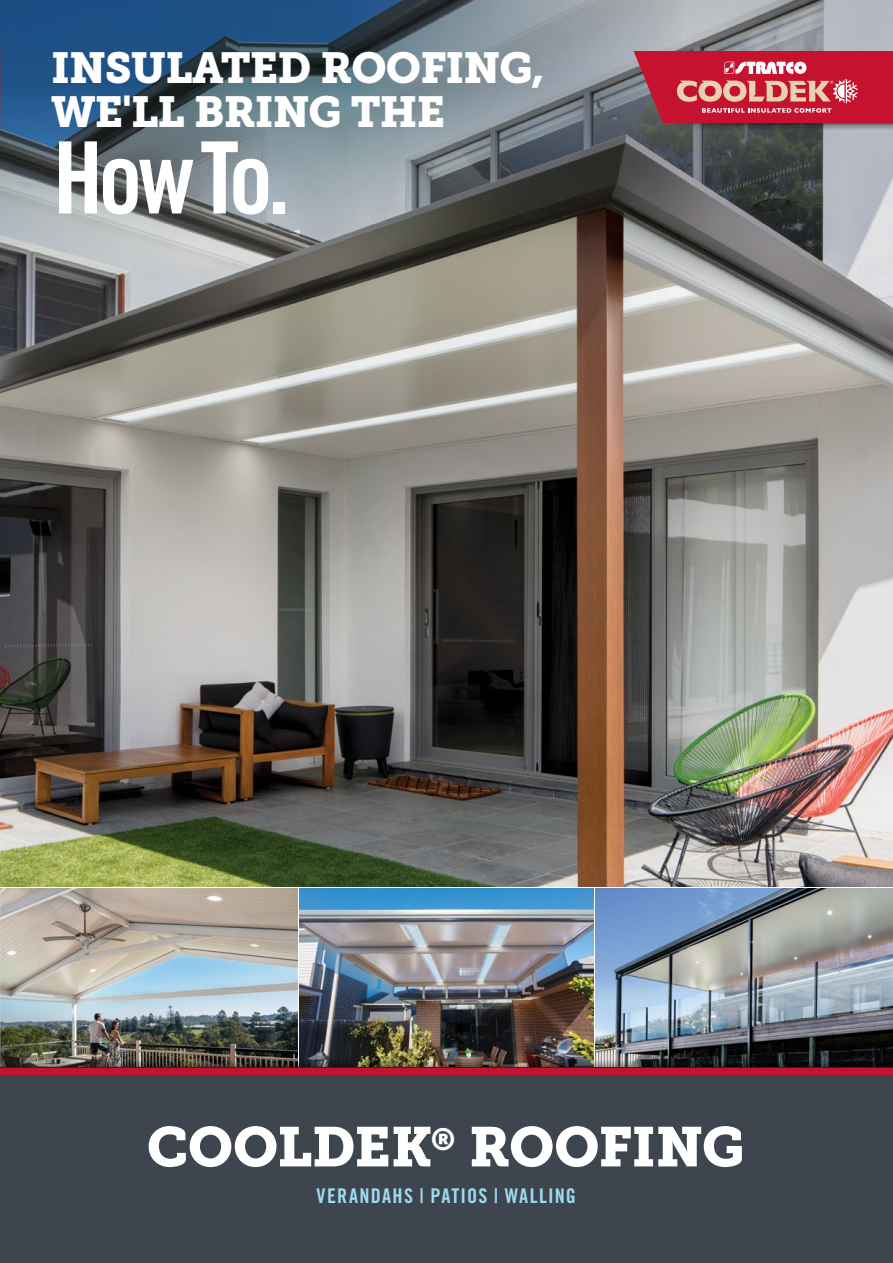
<style>
.page{position:relative;width:893px;height:1263px;background:#fff}
.page>*{position:absolute;margin:0;border:0;box-sizing:border-box;transform-origin:0 0}
.t1{font:55.5px "Museo Slab 900";letter-spacing:-.01em;color:#fff}
.t2{font:43.2px/44.1px "Museo Slab 900";letter-spacing:-.02em;color:#fff}
.t3{font:20.25px "Trade Gothic LT Std Bd Cn 20";letter-spacing:.06em;color:#9cdbed}
</style>
<div class="page">
<img style="left:595px;top:889px;width:298px;height:170px">
<img style="left:1px;top:259px;width:892px;height:628px">
<svg style="left:1px;top:0;width:892px;height:259px;background:#677580"></svg>
<img style="left:300px;top:889px;width:293px;height:170px">
<img style="left:1px;top:889px;width:297px;height:170px">
<img style="left:0;top:889px;width:1px;height:178px">
<div style="left:0;top:1067px;width:893px;height:9px;background:#c4122f"></div>
<div style="left:0;top:1076px;width:893px;height:187px;background:#3f454f"></div>
<img style="left:0;top:0;width:1px;height:887px">
<img style="left:0;top:1059px;width:893px;height:8px">
<svg style="left:59px;top:141px;width:38px;height:72px"></svg>
<svg style="left:103px;top:159px;width:90px;height:55px"></svg>
<svg style="left:201px;top:141px;width:67px;height:73px"></svg>
<div style="left:273px;top:202px;width:12px;height:11px;background:#fff"></div>
<svg style="left:663px;top:123px;width:230px;height:7px;background:#5a585b"></svg>
<svg style="left:634px;top:51px;width:259px;height:72px;background:#c6394c"></svg>
<p class="t2" style="left:51px;top:47px;width:495px">INSULATED ROOFING,<br>WE'LL BRING THE</p>
<p class="t1" style="left:147px;top:1115px;width:599px">COOLDEK<sup>®</sup> ROOFING</p>
<p class="t3" style="left:317px;top:1183px;width:261px">VERANDAHS | PATIOS | WALLING</p>
</div>
